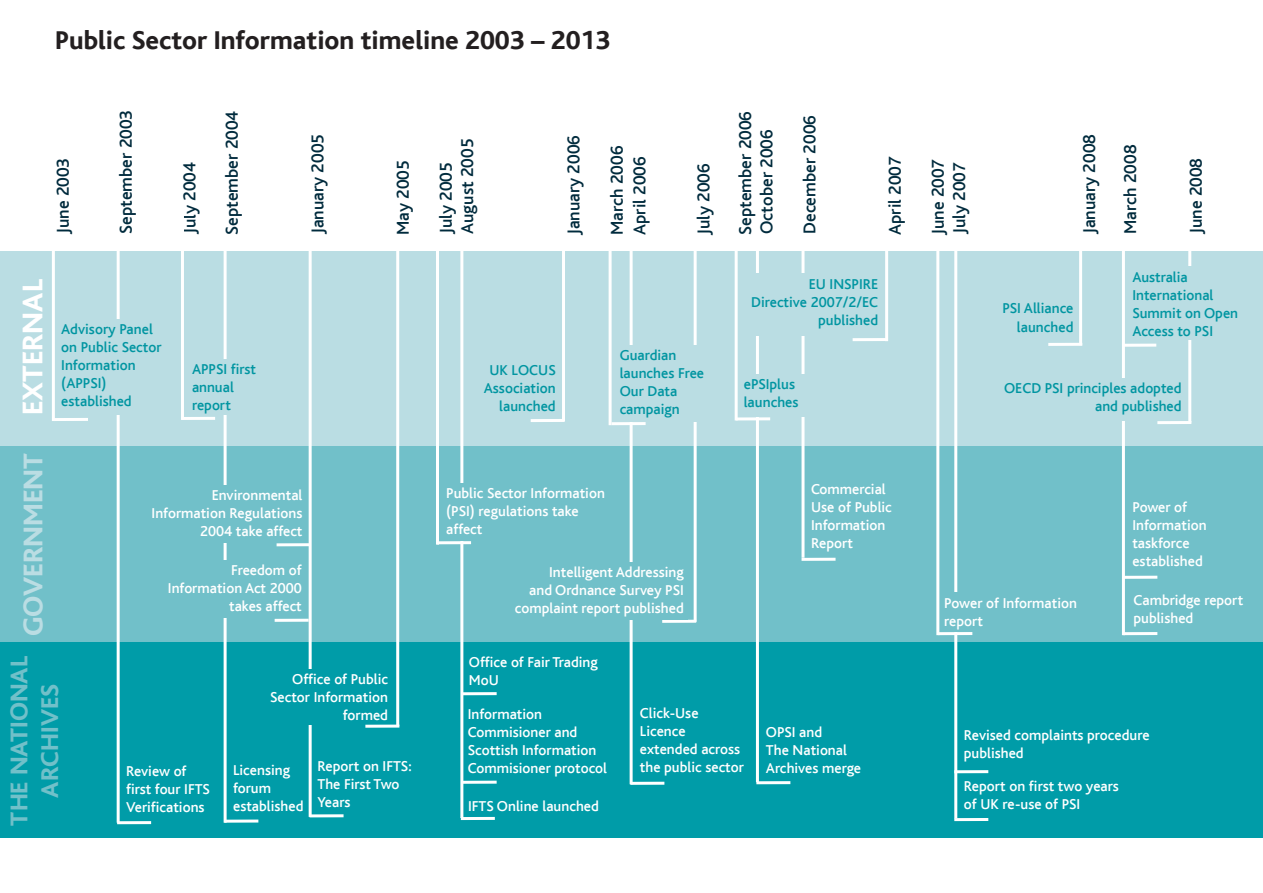
<style>
.page{position:relative;width:1263px;height:893px;background:#fff}
.page>*{position:absolute;margin:0;border:0;box-sizing:border-box;transform-origin:0 0}
.t1{font:800 30px "Bliss";color:#fff}
.t2{font:800 28.5px "Bliss";color:#badde3}
.t3{font:800 27px "Bliss";color:#231f20}
.t4{font:800 25.5px/30.6px "Bliss";color:#71c0c9;text-align:center}
.t5{font:500 18px "Bliss";color:#002b3d}
.t6{font:500 15px/18px "Bliss";color:#fff}
.t7{font:500 15px/18px "Bliss";color:#0095a1}
</style>
<div class="page">
<div style="left:0;top:251px;width:1263px;height:196px;background:#badde3"></div>
<div style="left:0;top:446px;width:1263px;height:197px;background:#71c0c9"></div>
<div style="left:0;top:643px;width:1263px;height:195px;background:#009ca8"></div>
<hr style="left:224px;top:206px;width:3px;height:617px;background:#fff">
<hr style="left:309px;top:219px;width:3px;height:598px;background:#fff">
<hr style="left:396px;top:206px;width:3px;height:520px;background:#fff">
<hr style="left:460px;top:214px;width:3px;height:604px;background:#fff">
<div style="left:254px;top:669px;width:138px;height:55px;background:#009ca8"></div>
<svg style="left:224px;top:819px;width:34px;height:4px"></svg>
<hr style="left:310px;top:814px;width:34px;height:3px;background:#fff">
<hr style="left:365px;top:725px;width:34px;height:3px;background:#fff">
<hr style="left:461px;top:817px;width:34px;height:3px;background:#fff">
<hr style="left:463px;top:692px;width:34px;height:3px;background:#fff">
<hr style="left:463px;top:781px;width:34px;height:3px;background:#fff">
<hr style="left:609px;top:242px;width:3px;height:183px;background:#fff">
<hr style="left:630px;top:250px;width:3px;height:534px;background:#fff">
<hr style="left:630px;top:782px;width:34px;height:3px;background:#fff">
<hr style="left:612px;top:422px;width:34px;height:3px;background:#fff">
<hr style="left:801px;top:249px;width:3px;height:309px;background:#fff">
<hr style="left:801px;top:558px;width:34px;height:3px;background:#fff">
<hr style="left:936px;top:247px;width:3px;height:388px;background:#fff">
<hr style="left:938px;top:632px;width:34px;height:3px;background:#fff">
<hr style="left:954px;top:249px;width:3px;height:569px;background:#fff">
<div style="left:940px;top:593px;width:153px;height:39px;background:#71c0c9"></div>
<hr style="left:954px;top:818px;width:34px;height:3px;background:#fff">
<hr style="left:954px;top:770px;width:34px;height:3px;background:#fff">
<hr style="left:275px;top:619px;width:34px;height:3px;background:#fff">
<div style="left:158px;top:560px;width:148px;height:58px;background:#71c0c9"></div>
<hr style="left:52px;top:199px;width:3px;height:222px;background:#fff">
<hr style="left:54px;top:418px;width:34px;height:3px;background:#fff">
<hr style="left:117px;top:250px;width:3px;height:573px;background:#fff">
<div style="left:57px;top:319px;width:116px;height:96px;background:#badde3"></div>
<hr style="left:117px;top:821px;width:34px;height:3px;background:#fff">
<hr style="left:181px;top:203px;width:3px;height:216px;background:#fff">
<hr style="left:181px;top:417px;width:34px;height:3px;background:#fff">
<div style="left:188px;top:359px;width:75px;height:55px;background:#badde3"></div>
<div style="left:140px;top:485px;width:167px;height:58px;background:#71c0c9"></div>
<hr style="left:277px;top:543px;width:34px;height:3px;background:#fff">
<div style="left:442px;top:483px;width:167px;height:58px;background:#71c0c9"></div>
<hr style="left:436px;top:234px;width:3px;height:311px;background:#fff">
<hr style="left:437px;top:541px;width:34px;height:3px;background:#fff">
<hr style="left:562px;top:215px;width:3px;height:206px;background:#fff">
<hr style="left:531px;top:419px;width:34px;height:3px;background:#fff">
<hr style="left:735px;top:237px;width:3px;height:183px;background:#fff">
<hr style="left:736px;top:417px;width:34px;height:3px;background:#fff">
<hr style="left:756px;top:242px;width:3px;height:540px;background:#fff">
<hr style="left:756px;top:781px;width:34px;height:3px;background:#fff">
<hr style="left:885px;top:236px;width:3px;height:105px;background:#fff">
<hr style="left:853px;top:338px;width:34px;height:3px;background:#fff">
<div style="left:744px;top:274px;width:138px;height:62px;background:#badde3"></div>
<hr style="left:1079px;top:237px;width:3px;height:108px;background:#fff">
<hr style="left:1048px;top:343px;width:34px;height:3px;background:#fff">
<hr style="left:1122px;top:240px;width:3px;height:395px;background:#fff">
<hr style="left:1122px;top:344px;width:34px;height:3px;background:#fff">
<hr style="left:1123px;top:632px;width:34px;height:3px;background:#fff">
<hr style="left:1123px;top:576px;width:34px;height:3px;background:#fff">
<hr style="left:1188px;top:239px;width:3px;height:184px;background:#fff">
<hr style="left:1157px;top:421px;width:34px;height:3px;background:#fff">
<div style="left:994px;top:378px;width:192px;height:43px;background:#badde3"></div>
<div style="left:1128px;top:267px;width:121px;height:73px;background:#badde3"></div>
<div style="left:739px;top:374px;width:81px;height:43px;background:#badde3"></div>
<hr style="left:694px;top:249px;width:3px;height:373px;background:#fff">
<hr style="left:662px;top:620px;width:34px;height:3px;background:#fff">
<div style="left:511px;top:563px;width:177px;height:57px;background:#71c0c9"></div>
<div style="left:615px;top:345px;width:111px;height:77px;background:#badde3"></div>
<p class="t3" style="left:55px;top:26px;width:557px">Public Sector Information timeline 2003 – 2013</p>
<p class="t5" style="left:54px;top:234px;width:77px;rotate:-90deg">June 2003</p>
<p class="t5" style="left:116px;top:234px;width:125px;rotate:-90deg">September 2003</p>
<p class="t5" style="left:180px;top:234px;width:73px;rotate:-90deg">July 2004</p>
<p class="t5" style="left:223px;top:235px;width:125px;rotate:-90deg">September 2004</p>
<p class="t5" style="left:308px;top:234px;width:101px;rotate:-90deg">January 2005</p>
<p class="t5" style="left:458px;top:234px;width:97px;rotate:-90deg">August 2005</p>
<p class="t5" style="left:394px;top:235px;width:76px;rotate:-90deg">May 2005</p>
<p class="t5" style="left:436px;top:234px;width:73px;rotate:-90deg">July 2005</p>
<p class="t5" style="left:564px;top:235px;width:101px;rotate:-90deg">January 2006</p>
<p class="t5" style="left:607px;top:235px;width:91px;rotate:-90deg">March 2006</p>
<p class="t5" style="left:630px;top:235px;width:80px;rotate:-90deg">April 2006</p>
<p class="t5" style="left:694px;top:235px;width:73px;rotate:-90deg">July 2006</p>
<p class="t1" style="left:17px;top:415px;width:137px;rotate:-90deg">EXTERNAL</p>
<p class="t2" style="left:18px;top:636px;width:185px;rotate:-90deg">GOVERNMENT</p>
<p class="t7" style="left:61px;top:320px;width:102px">Advisory Panel on Public Sector<br>Information (APPSI) established</p>
<p class="t7" style="left:192px;top:360px;width:66px">APPSI first annual report</p>
<p class="t7" style="left:484px;top:361px;width:74px;text-align:right">UK LOCUS<br>Association launched</p>
<p class="t7" style="left:620px;top:346px;width:86px">Guardian launches Free<br>Our Data campaign</p>
<p class="t6" style="left:152px;top:486px;width:152px;text-align:right">Environmental<br>Information Regulations<br>2004 take affect</p>
<p class="t6" style="left:446px;top:485px;width:160px">Public Sector Information (PSI) regulations take affect</p>
<p class="t6" style="left:168px;top:561px;width:135px;text-align:right">Freedom of<br>Information Act 2000 takes affect</p>
<p class="t6" style="left:515px;top:564px;width:170px;text-align:right">Intelligent Addressing<br>and Ordnance Survey PSI complaint report published</p>
<p class="t5" style="left:736px;top:235px;width:125px;rotate:-90deg">September 2006</p>
<p class="t5" style="left:757px;top:234px;width:106px;rotate:-90deg">October 2006</p>
<p class="t5" style="left:800px;top:234px;width:120px;rotate:-90deg">December 2006</p>
<p class="t5" style="left:885px;top:235px;width:80px;rotate:-90deg">April 2007</p>
<p class="t5" style="left:928px;top:235px;width:77px;rotate:-90deg">June 2007</p>
<p class="t5" style="left:950px;top:234px;width:73px;rotate:-90deg">July 2007</p>
<p class="t7" style="left:751px;top:275px;width:128px;text-align:right">EU INSPIRE<br>Directive 2007/2/EC published</p>
<p class="t7" style="left:744px;top:375px;width:56px">ePSIplus launches</p>
<p class="t6" style="left:811px;top:481px;width:82px">Commercial<br>Use of Public<br>Information<br>Report</p>
<p class="t5" style="left:1080px;top:234px;width:101px;rotate:-90deg">January 2008</p>
<p class="t7" style="left:1002px;top:300px;width:73px;text-align:right">PSI Alliance launched</p>
<p class="t5" style="left:1121px;top:234px;width:91px;rotate:-90deg">March 2008</p>
<p class="t5" style="left:1186px;top:234px;width:77px;rotate:-90deg">June 2008</p>
<p class="t7" style="left:1132px;top:268px;width:107px">Australia<br>International<br>Summit on Open<br>Access to PSI</p>
<p class="t7" style="left:1004px;top:380px;width:179px;text-align:right">OECD PSI principles adopted and published</p>
<p class="t6" style="left:1132px;top:499px;width:76px">Power of<br>Information taskforce established</p>
<p class="t6" style="left:944px;top:594px;width:134px">Power of Information report</p>
<p class="t6" style="left:1133px;top:591px;width:111px">Cambridge report published</p>
<p class="t4" style="left:5px;top:825px;width:171px;rotate:-90deg">THE NATIONAL<br>ARCHIVES</p>
<p class="t6" style="left:126px;top:763px;width:86px">Review of first four IFTS<br>Verifications</p>
<p class="t6" style="left:270px;top:671px;width:119px;text-align:right">Office of Public<br>Sector Information formed</p>
<p class="t6" style="left:233px;top:761px;width:72px">Licensing forum established</p>
<p class="t6" style="left:318px;top:757px;width:96px">Report on IFTS:<br>The First Two<br>Years</p>
<p class="t6" style="left:469px;top:654px;width:131px">Office of Fair Trading<br>MoU</p>
<p class="t6" style="left:468px;top:705px;width:141px">Information<br>Commisioner and<br>Scottish Information<br>Commisioner protocol</p>
<p class="t6" style="left:468px;top:798px;width:132px">IFTS Online launched</p>
<p class="t6" style="left:640px;top:705px;width:105px">Click-Use<br>Licence extended across the public sector</p>
<p class="t6" style="left:766px;top:724px;width:97px">OPSI and<br>The National<br>Archives merge</p>
<p class="t6" style="left:964px;top:726px;width:187px">Revised complaints procedure published</p>
<p class="t6" style="left:964px;top:778px;width:157px">Report on first two years of UK re-use of PSI</p>
</div>
